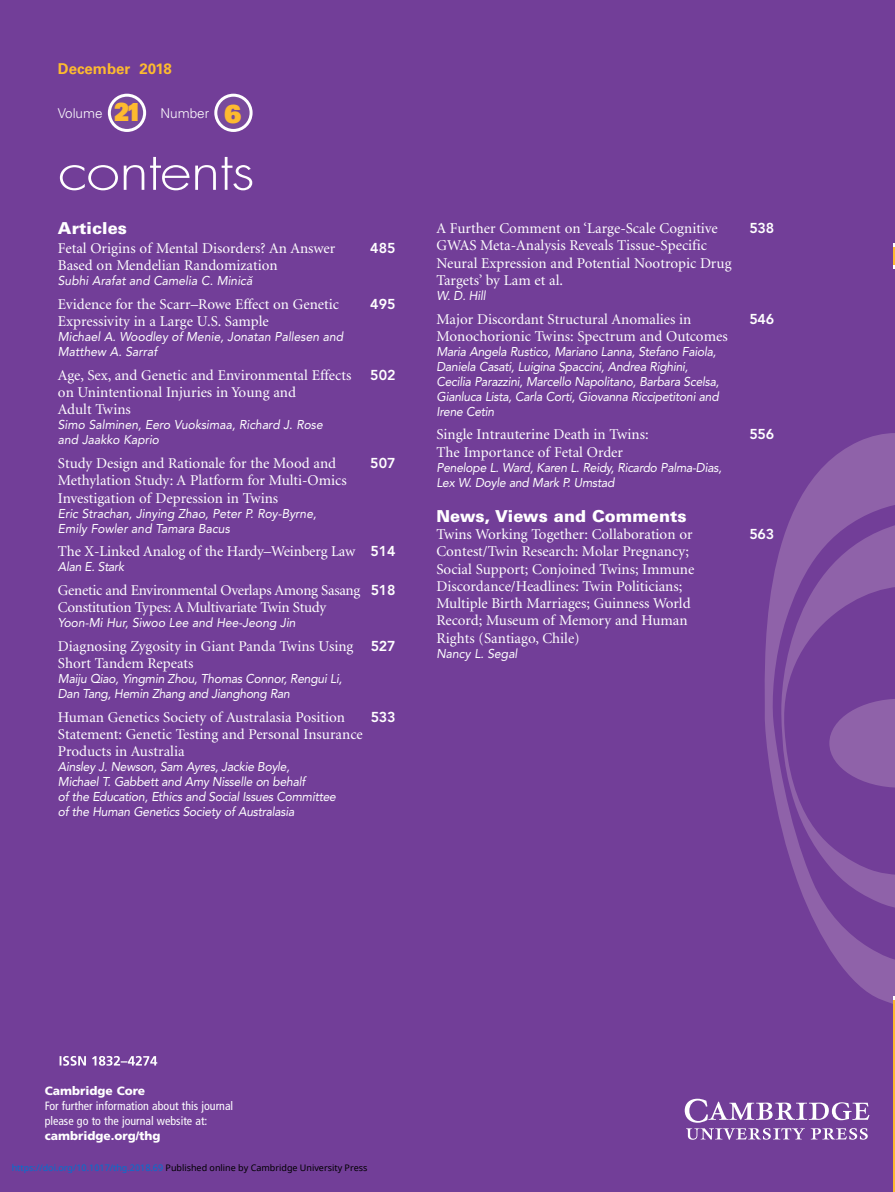
<style>
.page{position:relative;width:895px;height:1192px;background:#fff}
.page>*{position:absolute;margin:0;border:0;box-sizing:border-box;transform-origin:0 0}
.t1{font:900 24.9px "Univers";color:#fdba2f;scale:.85 1}
.t2{font:900 24.9px "Univers";color:#fdba2f}
.t3{font:900 16.5px "Univers LT Std";color:#fff}
.t4{font:15px/17.2px "Minion";color:#fff}
.t5{font:15px/17.2px "Minion";letter-spacing:-.02em;color:#fff}
.t6{font:700 15px "Univers LT Std";color:#fdba2f}
.t7{font:800 14.25px "Avenir LT Std";letter-spacing:-.02em;color:#fff}
.t8{font:300 13.5px "Univers LT Std";color:#fff}
.t9{font:italic 12.75px/15px "Avenir LT Std";letter-spacing:-.02em;color:#fff;scale:.95 1}
.t10{font:italic 12.75px/15px "Avenir LT Std";color:#fff;scale:.95 1}
.t11{font:condensed 12px/15px "Frutiger LT Std";color:#fff}
.t12{font:9px "Noto Sans";color:#000}
.s1{font-family:"Avenir LT Std";font-weight:800;font-size:14.25px}
.s2{font-weight:900;font-stretch:normal}
.s3{color:#0172cf}
</style>
<div class="page">
<div style="left:0;top:0;width:893px;height:1192px;background:#723e98"></div>
<div style="left:879px;top:0;width:16px;height:1000px;background:#723e98"></div>
<svg style="left:754px;top:261px;width:141px;height:772px;fill:#723e98"></svg>
<hr style="left:893px;top:243px;width:2px;height:26px;background:#fff">
<svg style="left:893px;top:247px;width:2px;height:17px"></svg>
<hr style="left:893px;top:996px;width:2px;height:196px;background:#fff">
<hr style="left:893px;top:1000px;width:2px;height:192px;background:#fdba2f">
<div style="left:109px;top:95px;width:36px;height:35px;background:#784a9b;border-radius:50%"></div>
<div style="left:108px;top:94px;width:38px;height:38px;border:3px solid #fff;border-radius:50%"></div>
<div style="left:216px;top:95px;width:35px;height:35px;background:#784a9b;border-radius:50%"></div>
<div style="left:214px;top:94px;width:38px;height:38px;border:3px solid #fff;border-radius:50%"></div>
<svg style="left:60px;top:157px;width:192px;height:33px"></svg>
<svg style="left:684px;top:1099px;width:185px;height:41px"></svg>
<svg style="left:60px;top:1056px;width:97px;height:10px"></svg>
<p class="t6" style="left:58px;top:62px;width:115px">December 2018</p>
<p class="t8" style="left:58px;top:107px;width:46px">Volume</p>
<p class="t8" style="left:160px;top:107px;width:50px">Number</p>
<p class="t1" style="left:114px;top:102px;width:34px">21</p>
<p class="t2" style="left:224px;top:103px;width:19px">6</p>
<p class="t3" style="left:58px;top:221px;width:71px">Articles</p>
<p class="t4" style="left:58px;top:241px;width:279px">Fetal Origins of Mental Disorders? An Answer</p>
<p class="t7" style="left:370px;top:242px;width:27px">485</p>
<p class="t4" style="left:58px;top:258px;width:221px">Based on Mendelian Randomization</p>
<p class="t10" style="left:58px;top:274px;width:206px">Subhi Arafat and Camelia C. Minica˘</p>
<p class="t4" style="left:58px;top:297px;width:283px">Evidence for the Scarr–Rowe Effect on Genetic</p>
<p class="t7" style="left:370px;top:298px;width:27px">495</p>
<p class="t4" style="left:58px;top:314px;width:212px">Expressivity in a Large U.S. Sample</p>
<p class="t10" style="left:58px;top:330px;width:302px">Michael A. Woodley of Menie, Jonatan Pallesen and<br>Matthew A. Sarraf</p>
<p class="t4" style="left:58px;top:368px;width:339px">Age, Sex, and Genetic and Environmental Effects <span class="s1">502 </span>on Unintentional Injuries in Young and<br>Adult Twins</p>
<p class="t10" style="left:58px;top:418px;width:280px">Simo Salminen, Eero Vuoksimaa, Richard J. Rose and Jaakko Kaprio</p>
<p class="t4" style="left:58px;top:456px;width:280px">Study Design and Rationale for the Mood and</p>
<p class="t7" style="left:370px;top:457px;width:27px">507</p>
<p class="t4" style="left:58px;top:473px;width:290px">Methylation Study: A Platform for Multi-Omics<br>Investigation of Depression in Twins</p>
<p class="t10" style="left:58px;top:506px;width:274px">Eric Strachan, Jinying Zhao, Peter P. Roy-Byrne,<br>Emily Fowler and Tamara Bacus</p>
<p class="t4" style="left:58px;top:544px;width:339px">The X-Linked Analog of the Hardy–Weinberg Law <span class="s1">514</span></p>
<p class="t9" style="left:58px;top:560px;width:71px">Alan E. Stark</p>
<p class="t5" style="left:58px;top:583px;width:339px">Genetic and Environmental Overlaps Among Sasang <span class="s1">518<br></span>Constitution Types: A Multivariate Twin Study</p>
<p class="t10" style="left:58px;top:616px;width:252px">Yoon-Mi Hur, Siwoo Lee and Hee-Jeong Jin</p>
<p class="t4" style="left:58px;top:638px;width:339px">Diagnosing Zygosity in Giant Panda Twins Using <span class="s1">527<br></span>Short Tandem Repeats</p>
<p class="t9" style="left:58px;top:672px;width:300px">Maiju Qiao, Yingmin Zhou, Thomas Connor, Rengui Li,<br>Dan Tang, Hemin Zhang and Jianghong Ran</p>
<p class="t4" style="left:58px;top:709px;width:289px">Human Genetics Society of Australasia Position</p>
<p class="t7" style="left:371px;top:710px;width:26px">533</p>
<p class="t4" style="left:58px;top:727px;width:306px">Statement: Genetic Testing and Personal Insurance<br>Products in Australia</p>
<p class="t9" style="left:58px;top:760px;width:294px">Ainsley J. Newson, Sam Ayres, Jackie Boyle,<br>Michael T. Gabbett and Amy Nisselle on behalf<br>of the Education, Ethics and Social Issues Committee of the Human Genetics Society of Australasia</p>
<p class="t4" style="left:436px;top:221px;width:283px">A Further Comment on ‘Large-Scale Cognitive</p>
<p class="t7" style="left:749px;top:222px;width:26px">538</p>
<p class="t4" style="left:436px;top:238px;width:296px">GWAS Meta-Analysis Reveals Tissue-Specific<br>Neural Expression and Potential Nootropic Drug<br>Targets’ by Lam et al.</p>
<p class="t9" style="left:436px;top:289px;width:53px">W. D. Hill</p>
<p class="t4" style="left:436px;top:311px;width:256px">Major Discordant Structural Anomalies in</p>
<p class="t7" style="left:749px;top:312px;width:26px">546</p>
<p class="t4" style="left:436px;top:329px;width:293px">Monochorionic Twins: Spectrum and Outcomes</p>
<p class="t9" style="left:436px;top:345px;width:299px">Maria Angela Rustico, Mariano Lanna, Stefano Faiola, Daniela Casati, Luigina Spaccini, Andrea Righini, Cecilia Parazzini, Marcello Napolitano, Barbara Scelsa, Gianluca Lista, Carla Corti, Giovanna Riccipetitoni and Irene Cetin</p>
<p class="t4" style="left:436px;top:427px;width:214px">Single Intrauterine Death in Twins:</p>
<p class="t7" style="left:749px;top:428px;width:26px">556</p>
<p class="t4" style="left:436px;top:444px;width:188px">The Importance of Fetal Order</p>
<p class="t9" style="left:436px;top:461px;width:302px">Penelope L. Ward, Karen L. Reidy, Ricardo Palma-Dias,<br>Lex W. Doyle and Mark P. Umstad</p>
<p class="t3" style="left:436px;top:509px;width:251px">News, Views and Comments</p>
<p class="t4" style="left:436px;top:527px;width:258px">Twins Working Together: Collaboration or</p>
<p class="t7" style="left:749px;top:528px;width:26px">563</p>
<p class="t4" style="left:436px;top:544px;width:259px">Contest/Twin Research: Molar Pregnancy; Social Support; Conjoined Twins; Immune Discordance/Headlines: Twin Politicians; Multiple Birth Marriages; Guinness World Record; Museum of Memory and Human Rights (Santiago, Chile)</p>
<p class="t10" style="left:436px;top:647px;width:87px">Nancy L. Segal</p>
<p class="t11" style="left:45px;top:1084px;width:190px"><span class="s2">Cambridge Core<br></span>For further information about this journal please go to the journal website at: <span class="s2">cambridge.org/thg</span></p>
<p class="t12" style="left:12px;top:1161px;width:357px"><span class="s3">https://doi.org/10.1017/thg.2018.69</span> Published online by Cambridge University Press</p>
</div>
